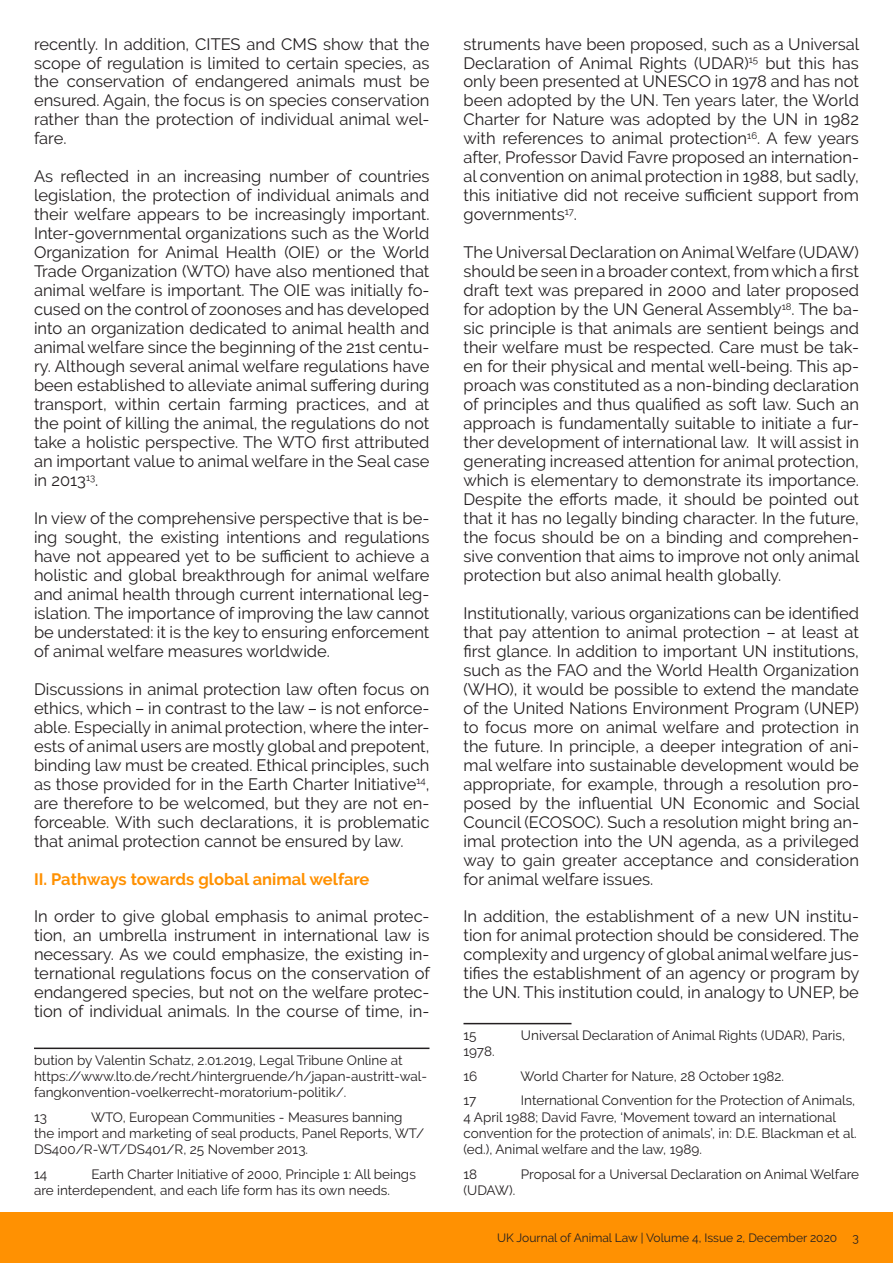
<style>
.page{position:relative;width:893px;height:1263px;background:#fff}
.page>*{position:absolute;margin:0;border:0;box-sizing:border-box;transform-origin:0 0}
.t1{font:16.5px/18.9px "Raleway";color:#231f20;text-align:justify}
.t2{font:700 16.5px "Raleway";color:#ff9102}
.t3{font:13.5px/16.2px "Raleway";color:#231f20}
.t4{font:12px "Raleway";color:#231f20}
</style>
<div class="page">
<hr style="left:0;top:1213px;width:1px;height:50px;background:#ff9102">
<div style="left:1px;top:1213px;width:892px;height:50px;background:#ff9102"></div>
<hr style="left:34px;top:1047px;width:395px;height:2px;background:#231f20">
<hr style="left:463px;top:1023px;width:108px;height:1px;background:#231f20">
<p class="t1" style="left:34px;top:34px;width:397px">recently. In addition, CITES and CMS show that the scope of regulation is limited to certain species, as the conservation of endangered animals must be ensured. Again, the focus is on species conservation rather than the protection of individual animal wel&shy;fare.</p>
<p class="t1" style="left:34px;top:167px;width:397px">As reflected in an increasing number of countries legislation, the protection of individual animals and their welfare appears to be increasingly important.<br>Inter-governmental organizations such as the World Organization for Animal Health (OIE) or the World Trade Organization (WTO) have also mentioned that animal welfare is important. The OIE was initially fo&shy;cused on the control of zoonoses and has developed into an organization dedicated to animal health and animal welfare since the beginning of the 21st centu&shy;ry. Although several animal welfare regulations have been established to alleviate animal suffering during transport, within certain farming practices, and at the point of killing the animal, the regulations do not take a holistic perspective. The WTO first attributed an important value to animal welfare in the Seal case in 2013<sup>13</sup>.</p>
<p class="t1" style="left:34px;top:509px;width:397px">In view of the comprehensive perspective that is be&shy;ing sought, the existing intentions and regulations have not appeared yet to be sufficient to achieve a holistic and global breakthrough for animal welfare and animal health through current international leg&shy;islation. The importance of improving the law cannot be understated: it is the key to ensuring enforcement of animal welfare measures worldwide.</p>
<p class="t1" style="left:34px;top:679px;width:397px">Discussions in animal protection law often focus on ethics, which – in contrast to the law – is not enforce&shy;able. Especially in animal protection, where the inter&shy;ests of animal users are mostly global and prepotent, binding law must be created. Ethical principles, such as those provided for in the Earth Charter Initiative<sup>14</sup>, are therefore to be welcomed, but they are not en&shy;forceable. With such declarations, it is problematic that animal protection cannot be ensured by law.</p>
<p class="t2" style="left:34px;top:869px;width:337px">II. Pathways towards global animal welfare</p>
<p class="t1" style="left:34px;top:907px;width:397px">In order to give global emphasis to animal protec&shy;tion, an umbrella instrument in international law is necessary. As we could emphasize, the existing in&shy;ternational regulations focus on the conservation of endangered species, but not on the welfare protec&shy;tion of individual animals. In the course of time, in-</p>
<p class="t3" style="left:34px;top:1052px;width:395px">bution by Valentin Schatz, 2.01.2019, Legal Tribune Online at https://www.lto.de/recht/hintergruende/h/japan-austritt-wal&shy;fangkonvention-voelkerrecht-moratorium-politik/.</p>
<p class="t3" style="left:34px;top:1109px;width:14px">13</p>
<p class="t3" style="left:34px;top:1109px;width:392px;text-indent:57px">WTO, European Communities - Measures banning the import and marketing of seal products, Panel Reports, WT/<br>DS400/R-WT/DS401/R, 25 November 2013.</p>
<p class="t3" style="left:34px;top:1166px;width:15px">14</p>
<p class="t3" style="left:34px;top:1166px;width:383px;text-indent:57px">Earth Charter Initiative of 2000, Principle 1: All beings are interdependent, and each life form has its own needs.</p>
<p class="t1" style="left:463px;top:34px;width:397px">struments have been proposed, such as a Universal Declaration of Animal Rights (UDAR)<sup>15</sup> but this has only been presented at UNESCO in 1978 and has not been adopted by the UN. Ten years later, the World Charter for Nature was adopted by the UN in 1982 with references to animal protection<sup>16</sup>. A few years after, Professor David Favre proposed an internation&shy;al convention on animal protection in 1988, but sadly, this initiative did not receive sufficient support from governments<sup>17</sup>.</p>
<p class="t1" style="left:463px;top:243px;width:397px">The Universal Declaration on Animal Welfare (UDAW) should be seen in a broader context, from which a first draft text was prepared in 2000 and later proposed for adoption by the UN General Assembly<sup>18</sup>. The ba&shy;sic principle is that animals are sentient beings and their welfare must be respected. Care must be tak&shy;en for their physical and mental well-being. This ap&shy;proach was constituted as a non-binding declaration of principles and thus qualified as soft law. Such an approach is fundamentally suitable to initiate a fur&shy;ther development of international law. It will assist in generating increased attention for animal protection, which is elementary to demonstrate its importance.<br>Despite the efforts made, it should be pointed out that it has no legally binding character. In the future, the focus should be on a binding and comprehen&shy;sive convention that aims to improve not only animal protection but also animal health globally.</p>
<p class="t1" style="left:463px;top:603px;width:397px">Institutionally, various organizations can be identified that pay attention to animal protection – at least at first glance. In addition to important UN institutions, such as the FAO and the World Health Organization (WHO), it would be possible to extend the mandate of the United Nations Environment Program (UNEP) to focus more on animal welfare and protection in the future. In principle, a deeper integration of ani&shy;mal welfare into sustainable development would be appropriate, for example, through a resolution pro&shy;posed by the influential UN Economic and Social Council (ECOSOC). Such a resolution might bring an&shy;imal protection into the UN agenda, as a privileged way to gain greater acceptance and consideration for animal welfare issues.</p>
<p class="t1" style="left:463px;top:907px;width:397px">In addition, the establishment of a new UN institu&shy;tion for animal protection should be considered. The complexity and urgency of global animal welfare jus&shy;tifies the establishment of an agency or program by the UN. This institution could, in analogy to UNEP, be</p>
<p class="t3" style="left:463px;top:1027px;width:15px">15</p>
<p class="t3" style="left:521px;top:1027px;width:326px">Universal Declaration of Animal Rights (UDAR), Paris,</p>
<p class="t3" style="left:463px;top:1039px;width:33px;line-height:24.8px">1978.<br>16</p>
<p class="t3" style="left:520px;top:1068px;width:265px">World Charter for Nature, 28 October 1982.</p>
<p class="t3" style="left:463px;top:1092px;width:395px;text-indent:57px">International Convention for the Protection of Animals, 4 April 1988; David Favre, ‘Movement toward an international convention for the protection of animals’, in: D.E. Blackman et al. (ed.), Animal welfare and the law, 1989.</p>
<p class="t3" style="left:463px;top:1166px;width:15px">18</p>
<p class="t3" style="left:521px;top:1166px;width:340px">Proposal for a Universal Declaration on Animal Welfare</p>
<p class="t3" style="left:463px;top:1182px;width:53px">(UDAW).</p>
<p class="t4" style="left:497px;top:1231px;width:342px">UK Journal of Animal Law | Volume 4, Issue 2, December 2020</p>
<p class="t4" style="left:852px;top:1231px;width:8px">3</p>
<p class="t3" style="left:463px;top:1092px;width:14px">17</p>
</div>
